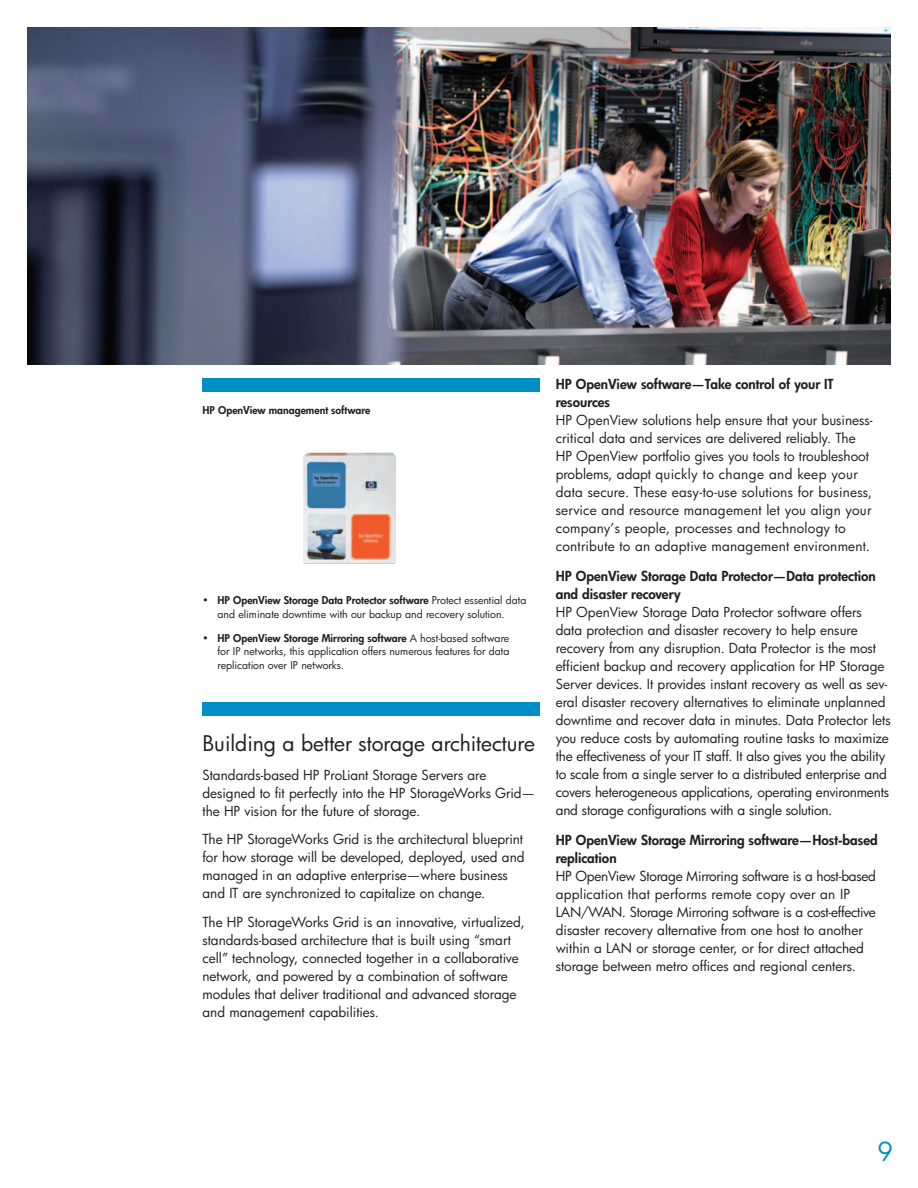
<style>
.page{position:relative;width:918px;height:1188px;background:#fff}
.page>*{position:absolute;margin:0;border:0;box-sizing:border-box;transform-origin:0 0}
.t1{font:25.5px "Futura";color:#008fc5}
.t2{font:21px "Futura";color:#231f20}
.t3{font:13.5px/18px "Futura";color:#231f20}
.t4{font:800 13.5px/18px "Futura";color:#231f20}
.t5{font:10.5px/13.5px "Futura";color:#231f20}
.t6{font:800 10.5px "Futura";color:#231f20}
.s1{font-weight:800}
</style>
<div class="page">
<img style="left:303px;top:453px;width:93px;height:111px">
<div style="left:202px;top:378px;width:338px;height:14px;background:#008fc5"></div>
<div style="left:202px;top:702px;width:338px;height:14px;background:#008fc5"></div>
<img style="left:27px;top:27px;width:864px;height:337px">
<p class="t6" style="left:202px;top:405px;width:170px">HP OpenView management software</p>
<p class="t5" style="left:218px;top:594px;width:310px;text-indent:-15px"><span class="s1">• HP OpenView Storage Data Protector software</span> Protect essential data and eliminate downtime with our backup and recovery solution.</p>
<p class="t5" style="left:218px;top:632px;width:293px;text-align:justify;text-indent:-15px"><span class="s1">• HP OpenView Storage Mirroring software</span> A host-based software for IP networks, this application offers numerous features for data replication over IP networks.</p>
<h2 class="t2" style="left:202px;top:733px;width:334px">Building a better storage architecture</h2>
<p class="t3" style="left:202px;top:767px;width:334px">Standards-based HP ProLiant Storage Servers are designed to fit perfectly into the HP StorageWorks Grid— the HP vision for the future of storage.</p>
<p class="t3" style="left:202px;top:832px;width:324px">The HP StorageWorks Grid is the architectural blueprint for how storage will be developed, deployed, used and managed in an adaptive enterprise—where business and IT are synchronized to capitalize on change.</p>
<p class="t3" style="left:202px;top:914px;width:324px">The HP StorageWorks Grid is an innovative, virtualized, standards-based architecture that is built using “smart cell” technology, connected together in a collaborative network, and powered by a combination of software modules that deliver traditional and advanced storage and management capabilities.</p>
<p class="t4" style="left:556px;top:376px;width:279px">HP OpenView software—Take control of your IT resources</p>
<p class="t3" style="left:556px;top:412px;width:318px">HP OpenView solutions help ensure that your business&shy;critical data and services are delivered reliably. The HP OpenView portfolio gives you tools to troubleshoot problems, adapt quickly to change and keep your data secure. These easy-to-use solutions for business, service and resource management let you align your company’s people, processes and technology to contribute to an adaptive management environment.</p>
<p class="t4" style="left:556px;top:568px;width:322px">HP OpenView Storage Data Protector—Data protection and disaster recovery</p>
<p class="t3" style="left:556px;top:604px;width:337px">HP OpenView Storage Data Protector software offers data protection and disaster recovery to help ensure recovery from any disruption. Data Protector is the most efficient backup and recovery application for HP Storage Server devices. It provides instant recovery as well as sev&shy;eral disaster recovery alternatives to eliminate unplanned downtime and recover data in minutes. Data Protector lets you reduce costs by automating routine tasks to maximize the effectiveness of your IT staff. It also gives you the ability to scale from a single server to a distributed enterprise and covers heterogeneous applications, operating environments and storage configurations with a single solution.</p>
<p class="t4" style="left:556px;top:832px;width:324px">HP OpenView Storage Mirroring software—Host-based replication</p>
<p class="t3" style="left:556px;top:868px;width:322px">HP OpenView Storage Mirroring software is a host-based application that performs remote copy over an IP LAN/WAN. Storage Mirroring software is a cost-effective disaster recovery alternative from one host to another within a LAN or storage center, or for direct attached storage between metro offices and regional centers.</p>
<h1 class="t1" style="left:878px;top:1140px;width:17px">9</h1>
</div>
